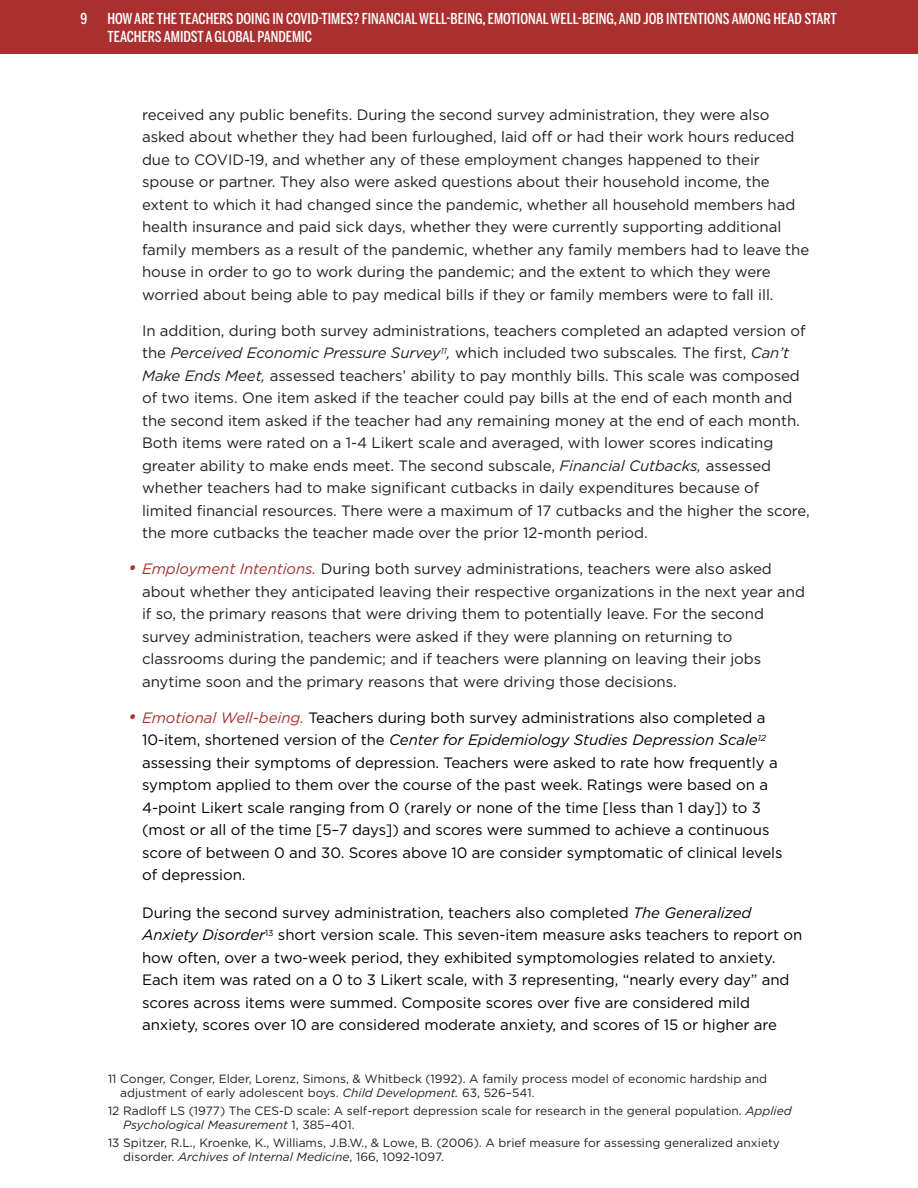
<style>
.page{position:relative;width:918px;height:1188px;background:#fff}
.page>*{position:absolute;margin:0;border:0;box-sizing:border-box;transform-origin:0 0}
.Normal__Web{font:15px/22.5px "Gotham";letter-spacing:-.005em;color:#231f20}
.t1{font:15px/22.5px "Gotham";letter-spacing:-.005em;color:#000}
.t2{font:500 15px/18px "Benton Sans Compressed";color:#fff}
.t3{font:12px/14.4px "Gotham";color:#231f20}
.s1{font-style:italic}
.s2{font-style:italic;font-size:18px;color:#aa3030}
.s3{font-style:italic;color:#aa3030}
</style>
<div class="page">
<div style="left:0;top:0;width:918px;height:54px;background:#aa3030"></div>
<p class="t2" style="left:80px;top:9px;width:8px">9</p>
<p class="t2" style="left:107px;top:9px;width:731px">HOW ARE THE TEACHERS DOING IN COVID-TIMES? FINANCIAL WELL-BEING, EMOTIONAL WELL-BEING, AND JOB INTENTIONS AMONG HEAD START<br>TEACHERS AMIDST A GLOBAL PANDEMIC</p>
<p class="Normal__Web" style="left:142px;top:103px;width:669px">received any public benefits. During the second survey administration, they were also asked about whether they had been furloughed, laid off or had their work hours reduced due to COVID-19, and whether any of these employment changes happened to their spouse or partner. They also were asked questions about their household income, the extent to which it had changed since the pandemic, whether all household members had health insurance and paid sick days, whether they were currently supporting additional family members as a result of the pandemic, whether any family members had to leave the house in order to go to work during the pandemic; and the extent to which they were worried about being able to pay medical bills if they or family members were to fall ill.</p>
<p class="Normal__Web" style="left:142px;top:319px;width:669px">In addition, during both survey administrations, teachers completed an adapted version of the <span class="s1">Perceived Economic Pressure Survey</span><sup>11</sup><span class="s1">,</span> which included two subscales<span class="s1">.</span> The first, <span class="s1">Can’t Make Ends Meet,</span> assessed teachers’ ability to pay monthly bills. This scale was composed of two items. One item asked if the teacher could pay bills at the end of each month and the second item asked if the teacher had any remaining money at the end of each month.<br>Both items were rated on a 1-4 Likert scale and averaged, with lower scores indicating greater ability to make ends meet. The second subscale, <span class="s1">Financial Cutbacks,</span> assessed whether teachers had to make significant cutbacks in daily expenditures because of limited financial resources. There were a maximum of 17 cutbacks and the higher the score, the more cutbacks the teacher made over the prior 12-month period.</p>
<p class="Normal__Web" style="left:142px;top:558px;width:664px;text-indent:-14px"><span class="s2">•</span> <span class="s3">Employment Intentions.</span> During both survey administrations, teachers were also asked about whether they anticipated leaving their respective organizations in the next year and if so, the primary reasons that were driving them to potentially leave. For the second survey administration, teachers were asked if they were planning on returning to classrooms during the pandemic; and if teachers were planning on leaving their jobs anytime soon and the primary reasons that were driving those decisions.</p>
<p class="t1" style="left:142px;top:706px;width:642px;text-indent:-14px"><span class="s2">•</span> <span class="s3">Emotional Well-being.</span> Teachers during both survey administrations also completed a 10-item, shortened version of the <span class="s1">Center for Epidemiology Studies Depression Scale</span><sup>12 </sup>assessing their symptoms of depression. Teachers were asked to rate how frequently a symptom applied to them over the course of the past week. Ratings were based on a 4-point Likert scale ranging from 0 (rarely or none of the time [less than 1 day]) to 3 (most or all of the time [5–7 days]) and scores were summed to achieve a continuous score of between 0 and 30. Scores above 10 are consider symptomatic of clinical levels of depression.</p>
<p class="t1" style="left:142px;top:901px;width:662px">During the second survey administration, teachers also completed <span class="s1">The Generalized Anxiety Disorder</span><sup>13</sup> short version scale. This seven-item measure asks teachers to report on how often, over a two-week period, they exhibited symptomologies related to anxiety.<br>Each item was rated on a 0 to 3 Likert scale, with 3 representing, “nearly every day” and scores across items were summed. Composite scores over five are considered mild anxiety, scores over 10 are considered moderate anxiety, and scores of 15 or higher are</p>
<p class="t3" style="left:120px;top:1071px;width:649px;text-indent:-12px">11 Conger, Conger, Elder, Lorenz, Simons, &amp; Whitbeck (1992). A family process model of economic hardship and adjustment of early adolescent boys. <span class="s1">Child Development.</span> 63, 526–541.</p>
<p class="t3" style="left:123px;top:1103px;width:670px;text-indent:-15px">12 Radloff LS (1977) The CES-D scale: A self-report depression scale for research in the general population. <span class="s1">Applied<br>Psychological Measurement</span> 1, 385–401.</p>
<p class="t3" style="left:123px;top:1135px;width:658px;text-indent:-15px">13 Spitzer, R.L., Kroenke, K., Williams, J.B.W., &amp; Lowe, B. (2006). A brief measure for assessing generalized anxiety disorder. <span class="s1">Archives of Internal Medicine</span>, 166, 1092-1097.</p>
</div>
